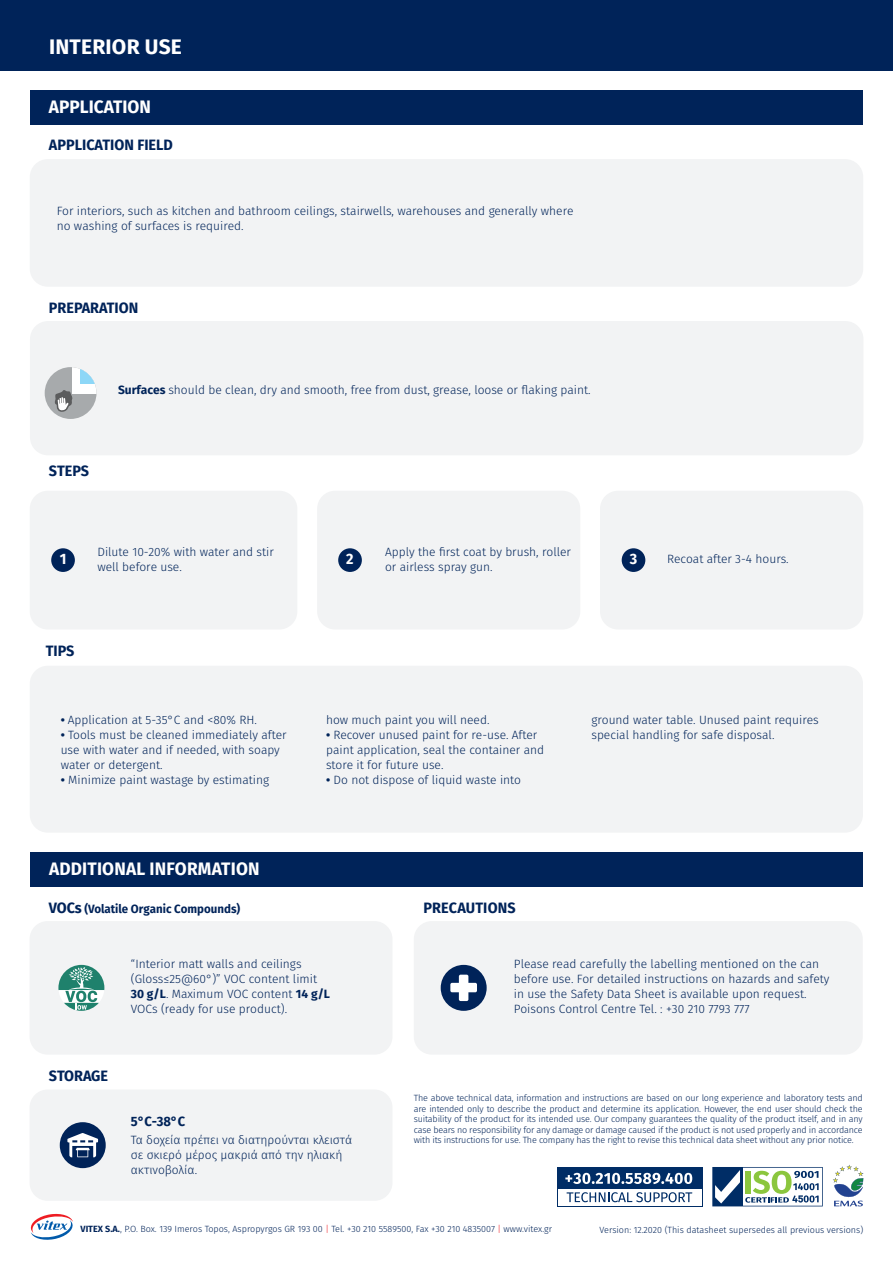
<style>
.page{position:relative;width:893px;height:1263px;background:#fff}
.page>*{position:absolute;margin:0;border:0;box-sizing:border-box;transform-origin:0 0}
.t1{font:700 21px "Fira Sans";letter-spacing:.01em;color:#fff}
.t2{font:700 18px "Fira Sans";letter-spacing:.01em;color:#fff;scale:.96 1}
.t3{font:700 15px "Fira Sans";color:#002359;scale:.96 1}
.t4{font:700 15px "Fira Sans";color:#fff;scale:.96 1}
.t5{font:700 13.5px "Fira Sans";color:#002359;scale:.96 1}
.t6{font:300 12px/15px "Fira Sans";color:#002359}
.t7{font:700 12px "Fira Sans";color:#002359;scale:.96 1}
.t8{font:300 9px/10.5px "Fira Sans";color:#002359;text-align:justify}
.s1{font-weight:700}
.s2{font-size:15px}
.s3{color:#ee1d23}
</style>
<div class="page">
<div style="left:30px;top:90px;width:833px;height:34px;background:#002359"></div>
<svg style="left:30px;top:1213px;width:43px;height:27px"></svg>
<div style="left:0;top:0;width:893px;height:70px;background:#002359"></div>
<svg style="left:833px;top:1165px;width:30px;height:41px"></svg>
<div style="left:557px;top:1167px;width:145px;height:39px;background:#002d66"></div>
<div style="left:558px;top:1189px;width:143px;height:16px;background:#fff"></div>
<svg style="left:567px;top:1192px;width:125px;height:10px"></svg>
<svg style="left:565px;top:1173px;width:127px;height:11px"></svg>
<svg style="left:712px;top:1167px;width:111px;height:39px"></svg>
<div style="left:30px;top:159px;width:833px;height:128px;background:#f2f3f4;border-radius:18px"></div>
<div style="left:30px;top:321px;width:833px;height:134px;background:#f2f3f4;border-radius:18px"></div>
<div style="left:30px;top:666px;width:833px;height:167px;background:#f2f3f4;border-radius:18px"></div>
<div style="left:30px;top:491px;width:267px;height:138px;background:#f2f3f4;border-radius:18px"></div>
<div style="left:317px;top:491px;width:263px;height:138px;background:#f2f3f4;border-radius:18px"></div>
<div style="left:600px;top:491px;width:263px;height:138px;background:#f2f3f4;border-radius:18px"></div>
<div style="left:338px;top:548px;width:24px;height:24px;background:#002359;border-radius:50%"></div>
<div style="left:622px;top:548px;width:23px;height:24px;background:#002359;border-radius:50%"></div>
<div style="left:45px;top:367px;width:52px;height:52px;background:#a7aaac;border-radius:26px"></div>
<div style="left:73px;top:367px;width:24px;height:27px;background:#fff"></div>
<svg style="left:80px;top:367px;width:17px;height:17px"></svg>
<svg style="left:55px;top:389px;width:18px;height:23px"></svg>
<div style="left:51px;top:548px;width:24px;height:24px;background:#002359;border-radius:50%"></div>
<div style="left:30px;top:852px;width:833px;height:34px;background:#002359"></div>
<div style="left:30px;top:921px;width:362px;height:133px;background:#f2f3f4;border-radius:18px"></div>
<div style="left:414px;top:921px;width:449px;height:133px;background:#f2f3f4;border-radius:18px"></div>
<svg style="left:58px;top:965px;width:46px;height:46px"></svg>
<div style="left:441px;top:965px;width:46px;height:46px;background:#002359;border-radius:50%"></div>
<svg style="left:450px;top:975px;width:27px;height:26px"></svg>
<div style="left:30px;top:1089px;width:362px;height:112px;background:#f2f3f4;border-radius:18px"></div>
<div style="left:60px;top:1122px;width:46px;height:46px;background:#002359;border-radius:50%"></div>
<svg style="left:67px;top:1133px;width:31px;height:24px"></svg>
<h1 class="t1" style="left:49px;top:32px;width:134px">INTERIOR USE</h1>
<h2 class="t2" style="left:49px;top:94px;width:108px">APPLICATION</h2>
<p class="t3" style="left:49px;top:134px;width:131px">APPLICATION FIELD</p>
<p class="t6" style="left:57px;top:204px;width:518px">For interiors, such as kitchen and bathroom ceilings, stairwells, warehouses and generally where no washing of surfaces is required.</p>
<p class="t3" style="left:49px;top:297px;width:95px">PREPARATION</p>
<p class="t3" style="left:49px;top:460px;width:43px">STEPS</p>
<p class="t6" style="left:118px;top:383px;width:474px"><span class="s1">Surfaces</span> should be clean, dry and smooth, free from dust, grease, loose or flaking paint.</p>
<p class="t4" style="left:60px;top:548px;width:8px">1</p>
<p class="t6" style="left:97px;top:545px;width:178px">Dilute 10-20% with water and stir well before use.</p>
<p class="t6" style="left:385px;top:545px;width:187px">Apply the first coat by brush, roller or airless spray gun.</p>
<p class="t6" style="left:667px;top:552px;width:123px">Recoat after 3-4 hours.</p>
<p class="t4" style="left:346px;top:548px;width:9px">2</p>
<p class="t4" style="left:630px;top:548px;width:9px">3</p>
<p class="t3" style="left:46px;top:640px;width:31px">TIPS</p>
<p class="t6" style="left:61px;top:713px;width:198px"><span class="s1">•</span> Application at 5-35°C and &lt;80% RH.</p>
<p class="t6" style="left:61px;top:728px;width:227px"><span class="s1">•</span> Tools must be cleaned immediately after use with water and if needed, with soapy water or detergent.</p>
<p class="t6" style="left:61px;top:773px;width:210px"><span class="s1">•</span> Minimize paint wastage by estimating</p>
<h2 class="t2" style="left:49px;top:856px;width:221px">ADDITIONAL INFORMATION</h2>
<p class="t6" style="left:326px;top:713px;width:165px">how much paint you will need.</p>
<p class="t6" style="left:326px;top:728px;width:220px"><span class="s1">•</span> Recover unused paint for re-use. After paint application, seal the container and store it for future use.</p>
<p class="t6" style="left:326px;top:773px;width:197px"><span class="s1">•</span> Do not dispose of liquid waste into</p>
<p class="t7" style="left:49px;top:900px;width:201px"><span class="s2">VOCs</span> (Volatile Organic Compounds)</p>
<p class="t3" style="left:423px;top:897px;width:98px">PRECAUTIONS</p>
<p class="t6" style="left:591px;top:713px;width:229px">ground water table. Unused paint requires special handling for safe disposal.</p>
<p class="t3" style="left:49px;top:1065px;width:63px">STORAGE</p>
<p class="t6" style="left:131px;top:957px;width:201px">“Interior matt walls and ceilings (Gloss≤25@60°)” VOC content limit <span class="s1">30 g/L</span>. Maximum VOC content <span class="s1">14 g/L </span>VOCs (ready for use product).</p>
<p class="t5" style="left:131px;top:1112px;width:58px">5°C-38°C</p>
<p class="t6" style="left:131px;top:1133px;width:223px">Τα δοχεία πρέπει να διατηρούνται κλειστά σε σκιερό µέρος µακριά από την ηλιακή ακτινοβολία.</p>
<p class="t6" style="left:514px;top:957px;width:317px">Please read carefully the labelling mentioned on the can before use. For detailed instructions on hazards and safety in use the Safety Data Sheet is available upon request.<br>Poisons Control Centre Tel. : +30 210 7793 777</p>
<p class="t8" style="left:414px;top:1093px;width:450px">The above technical data, information and instructions are based on our long experience and laboratory tests and are intended only to describe the product and determine its application. However, the end user should check the suitability of the product for its intended use. Our company guarantees the quality of the product itself, and in any case bears no responsibility for any damage or damage caused if the product is not used properly and in accordance with its instructions for use. The company has the right to revise this technical data sheet without any prior notice.</p>
<p class="t8" style="left:81px;top:1225px;width:473px"><span class="s1">VITEX S.A.</span>, P.O. Box. 139 Imeros Topos, Aspropyrgos GR 193 00 <span class="s3">|</span> Τel. +30 210 5589500, Fax +30 210 4835007 <span class="s3">|</span> www.vitex.gr</p>
<p class="t8" style="left:600px;top:1225px;width:265px">Version: 12.2020 (This datasheet supersedes all previous versions)</p>
</div>
